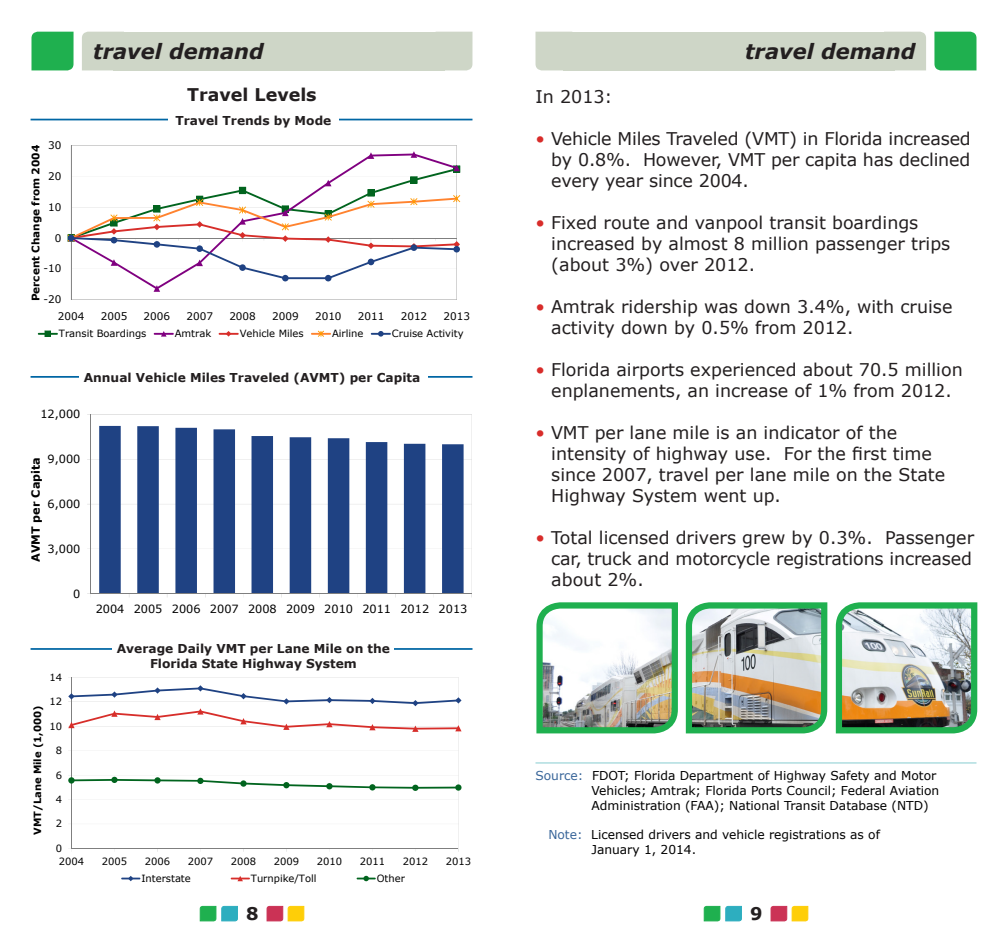
<style>
.page{position:relative;width:1008px;height:945px;background:#fff}
.page>*{position:absolute;margin:0;border:0;box-sizing:border-box;transform-origin:0 0}
.t1{font:italic 700 21px "Verdana";color:#231f20}
.t2{font:17.5px/21px "Verdana";color:#231f20}
.t3{font:700 17.5px "Verdana";color:#231f20}
.t4{font:12.25px/14.7px "Verdana";color:#000}
.t5{font:700 12.25px "Verdana";color:#231f20}
.t6{font:11.38px "Verdana";color:#000}
.t7{font:700 11.38px "Verdana";letter-spacing:-.005em;color:#000}
.t8{font:10.5px "Verdana";letter-spacing:-.005em;color:#000}
.t9{font:700 10.5px "Verdana";letter-spacing:-.005em;color:#000}
.t10{font:9.97px "Verdana";color:#000}
.t11{font:700 9.97px "Verdana";color:#000}
.s1{color:#d82c2a}
.s2{color:#386599}
</style>
<div class="page">
<svg style="left:200px;top:906px;width:38px;height:15px"></svg>
<svg style="left:704px;top:906px;width:38px;height:15px"></svg>
<svg style="left:267px;top:906px;width:37px;height:15px"></svg>
<svg style="left:771px;top:906px;width:37px;height:15px"></svg>
<svg style="left:71px;top:677px;width:387px;height:171px"></svg>
<svg style="left:68px;top:685px;width:394px;height:47px"></svg>
<svg style="left:71px;top:779px;width:388px;height:10px"></svg>
<svg style="left:68px;top:777px;width:7px;height:7px"></svg>
<div style="left:111px;top:777px;width:7px;height:6px;background:#01641e;border-radius:50%"></div>
<svg style="left:154px;top:777px;width:7px;height:7px"></svg>
<div style="left:197px;top:778px;width:7px;height:6px;background:#01641e;border-radius:50%"></div>
<svg style="left:240px;top:780px;width:7px;height:7px"></svg>
<div style="left:283px;top:782px;width:7px;height:6px;background:#01641e;border-radius:50%"></div>
<div style="left:326px;top:783px;width:7px;height:6px;background:#01641e;border-radius:50%"></div>
<svg style="left:369px;top:784px;width:7px;height:7px"></svg>
<div style="left:412px;top:785px;width:7px;height:6px;background:#01641e;border-radius:50%"></div>
<svg style="left:455px;top:784px;width:7px;height:7px"></svg>
<svg style="left:121px;top:876px;width:19px;height:5px"></svg>
<svg style="left:231px;top:876px;width:19px;height:5px"></svg>
<svg style="left:357px;top:876px;width:19px;height:5px"></svg>
<hr style="left:31px;top:119px;width:442px;height:1px;background:#0066a4">
<hr style="left:31px;top:648px;width:442px;height:2px;background:#0066a4">
<hr style="left:31px;top:376px;width:442px;height:2px;background:#0066a4">
<div style="left:169px;top:112px;width:170px;height:19px;background:#fff"></div>
<div style="left:112px;top:642px;width:282px;height:16px;background:#fff"></div>
<div style="left:79px;top:368px;width:349px;height:18px;background:#fff"></div>
<hr style="left:536px;top:762px;width:440px;height:2px;background:#bae2e4">
<div style="left:32px;top:32px;width:42px;height:38px;background:#1fb04f"></div>
<div style="left:113px;top:32px;width:332px;height:38px;background:#ced6c7"></div>
<svg style="left:82px;top:32px;width:31px;height:38px"></svg>
<svg style="left:445px;top:32px;width:28px;height:38px"></svg>
<div style="left:934px;top:32px;width:42px;height:38px;background:#1fb04f"></div>
<div style="left:563px;top:32px;width:332px;height:38px;background:#ced6c7"></div>
<svg style="left:895px;top:32px;width:31px;height:38px"></svg>
<svg style="left:535px;top:32px;width:28px;height:38px"></svg>
<svg style="left:91px;top:414px;width:381px;height:180px"></svg>
<svg style="left:99px;top:426px;width:365px;height:168px;fill:#1f4283"></svg>
<hr style="left:91px;top:594px;width:381px;height:1px;background:#7f7f7f">
<hr style="left:71px;top:300px;width:386px;height:1px;background:#a6a6a6">
<svg style="left:71px;top:145px;width:386px;height:155px"></svg>
<hr style="left:71px;top:146px;width:1px;height:154px;background:#868686">
<svg style="left:72px;top:154px;width:385px;height:135px"></svg>
<svg style="left:154px;top:285px;width:6px;height:7px"></svg>
<svg style="left:368px;top:152px;width:6px;height:7px"></svg>
<svg style="left:411px;top:151px;width:6px;height:7px"></svg>
<div style="left:282px;top:275px;width:7px;height:6px;background:#1f4283;border-radius:50%"></div>
<div style="left:325px;top:275px;width:7px;height:6px;background:#1f4283;border-radius:50%"></div>
<svg style="left:68px;top:165px;width:392px;height:114px"></svg>
<div style="left:411px;top:244px;width:6px;height:7px;background:#1f4283;border-radius:50%"></div>
<div style="left:453px;top:246px;width:7px;height:7px;background:#1f4283;border-radius:50%"></div>
<hr style="left:38px;top:333px;width:20px;height:2px;background:#01641e">
<svg style="left:45px;top:331px;width:6px;height:6px"></svg>
<hr style="left:154px;top:333px;width:20px;height:2px;background:#800080">
<svg style="left:161px;top:331px;width:6px;height:6px"></svg>
<hr style="left:219px;top:333px;width:20px;height:2px;background:#d72e2a">
<svg style="left:226px;top:331px;width:5px;height:6px"></svg>
<hr style="left:311px;top:333px;width:20px;height:2px;background:#ff832f">
<svg style="left:318px;top:331px;width:6px;height:6px"></svg>
<hr style="left:371px;top:333px;width:20px;height:2px;background:#1f4283">
<svg style="left:378px;top:331px;width:6px;height:6px"></svg>
<img style="left:536px;top:602px;width:442px;height:132px">
<p class="t1" style="left:93px;top:38px;width:172px">travel demand</p>
<p class="t1" style="left:745px;top:38px;width:172px">travel demand</p>
<p class="t8" style="left:48px;top:139px;width:15px">30</p>
<p class="t9" style="left:29px;top:301px;width:158px;rotate:-90deg">Percent Change from 2004</p>
<p class="t8" style="left:48px;top:169px;width:15px">20</p>
<p class="t8" style="left:48px;top:200px;width:15px">10</p>
<p class="t8" style="left:55px;top:231px;width:8px">0</p>
<p class="t8" style="left:43px;top:262px;width:19px">-10</p>
<p class="t8" style="left:43px;top:293px;width:19px">-20</p>
<p class="t3" style="left:187px;top:83px;width:131px">Travel Levels</p>
<p class="t5" style="left:176px;top:113px;width:157px">Travel Trends by Mode</p>
<p class="t8" style="left:58px;top:310px;width:28px">2004</p>
<p class="t8" style="left:101px;top:310px;width:28px">2005</p>
<p class="t8" style="left:144px;top:310px;width:28px">2006</p>
<p class="t8" style="left:187px;top:310px;width:28px">2007</p>
<p class="t8" style="left:229px;top:310px;width:28px">2008</p>
<p class="t8" style="left:272px;top:310px;width:28px">2009</p>
<p class="t8" style="left:315px;top:310px;width:28px">2010</p>
<p class="t8" style="left:358px;top:310px;width:28px">2011</p>
<p class="t8" style="left:401px;top:310px;width:28px">2012</p>
<p class="t8" style="left:444px;top:310px;width:28px">2013</p>
<p class="t10" style="left:59px;top:327px;width:89px">Transit Boardings</p>
<p class="t10" style="left:175px;top:327px;width:38px">Amtrak</p>
<p class="t10" style="left:240px;top:327px;width:65px">Vehicle Miles</p>
<p class="t10" style="left:332px;top:327px;width:33px">Airline</p>
<p class="t10" style="left:392px;top:327px;width:73px">Cruise Activity</p>
<p class="t5" style="left:84px;top:370px;width:338px">Annual Vehicle Miles Traveled (AVMT) per Capita</p>
<p class="t6" style="left:40px;top:407px;width:42px">12,000</p>
<p class="t6" style="left:48px;top:452px;width:34px">9,000</p>
<p class="t7" style="left:29px;top:562px;width:106px;rotate:-90deg">AVMT per Capita</p>
<p class="t6" style="left:48px;top:497px;width:34px">6,000</p>
<p class="t6" style="left:48px;top:541px;width:34px">3,000</p>
<p class="t6" style="left:73px;top:586px;width:9px">0</p>
<p class="t10" style="left:50px;top:671px;width:14px">14</p>
<p class="t10" style="left:50px;top:695px;width:14px">12</p>
<p class="t11" style="left:31px;top:835px;width:131px;rotate:-90deg">VMT/Lane Mile (1,000)</p>
<p class="t10" style="left:50px;top:720px;width:14px">10</p>
<p class="t10" style="left:56px;top:744px;width:8px">8</p>
<p class="t10" style="left:56px;top:769px;width:8px">6</p>
<p class="t10" style="left:56px;top:793px;width:8px">4</p>
<p class="t10" style="left:56px;top:817px;width:8px">2</p>
<p class="t10" style="left:56px;top:842px;width:8px">0</p>
<p class="t6" style="left:96px;top:601px;width:373px">2004 2005 2006 2007 2008 2009 2010 2011 2012 2013</p>
<p class="t5" style="left:117px;top:641px;width:275px">Average Daily VMT per Lane Mile on the</p>
<p class="t5" style="left:150px;top:655px;width:208px">Florida State Highway System</p>
<p class="t10" style="left:59px;top:855px;width:27px">2004</p>
<p class="t10" style="left:102px;top:855px;width:27px">2005</p>
<p class="t10" style="left:145px;top:855px;width:27px">2006</p>
<p class="t10" style="left:188px;top:855px;width:27px">2007</p>
<p class="t10" style="left:231px;top:855px;width:27px">2008</p>
<p class="t10" style="left:274px;top:855px;width:27px">2009</p>
<p class="t10" style="left:317px;top:855px;width:27px">2010</p>
<p class="t10" style="left:360px;top:855px;width:27px">2011</p>
<p class="t10" style="left:403px;top:855px;width:27px">2012</p>
<p class="t10" style="left:446px;top:855px;width:27px">2013</p>
<p class="t10" style="left:141px;top:872px;width:51px">Interstate</p>
<p class="t10" style="left:251px;top:872px;width:67px">Turnpike/Toll</p>
<p class="t10" style="left:377px;top:872px;width:30px">Other</p>
<p class="t2" style="left:536px;top:86px;width:79px">In 2013:</p>
<p class="t2" style="left:551px;top:128px;width:421px;text-align:justify;text-indent:-16px"><span class="s1">•</span> Vehicle Miles Traveled (VMT) in Florida increased by 0.8%. However, VMT per capita has declined every year since 2004.</p>
<p class="t2" style="left:551px;top:212px;width:401px;text-indent:-16px"><span class="s1">•</span> Fixed route and vanpool transit boardings increased by almost 8 million passenger trips (about 3%) over 2012.</p>
<p class="t2" style="left:551px;top:296px;width:403px;text-indent:-16px"><span class="s1">•</span> Amtrak ridership was down 3.4%, with cruise activity down by 0.5% from 2012.</p>
<p class="t2" style="left:536px;top:359px;width:429px;text-align:center"><span class="s1">•</span> Florida airports experienced about 70.5 million enplanements, an increase of 1% from 2012.</p>
<p class="t2" style="left:551px;top:422px;width:396px;text-indent:-16px"><span class="s1">•</span> VMT per lane mile is an indicator of the intensity of highway use. For the first time since 2007, travel per lane mile on the State Highway System went up.</p>
<p class="t2" style="left:551px;top:527px;width:424px;text-indent:-16px"><span class="s1">•</span> Total licensed drivers grew by 0.3%. Passenger car, truck and motorcycle registrations increased about 2%.</p>
<p class="t4" style="left:591px;top:768px;width:349px;text-indent:-56px"><span class="s2">Source:</span> FDOT; Florida Department of Highway Safety and Motor<br>Vehicles; Amtrak; Florida Ports Council; Federal Aviation<br>Administration (FAA); National Transit Database (NTD)</p>
<p class="t4" style="left:591px;top:827px;width:290px;text-indent:-43px"><span class="s2">Note:</span> Licensed drivers and vehicle registrations as of<br>January 1, 2014.</p>
<p class="t3" style="left:246px;top:903px;width:14px">8</p>
<p class="t3" style="left:750px;top:903px;width:14px">9</p>
</div>
